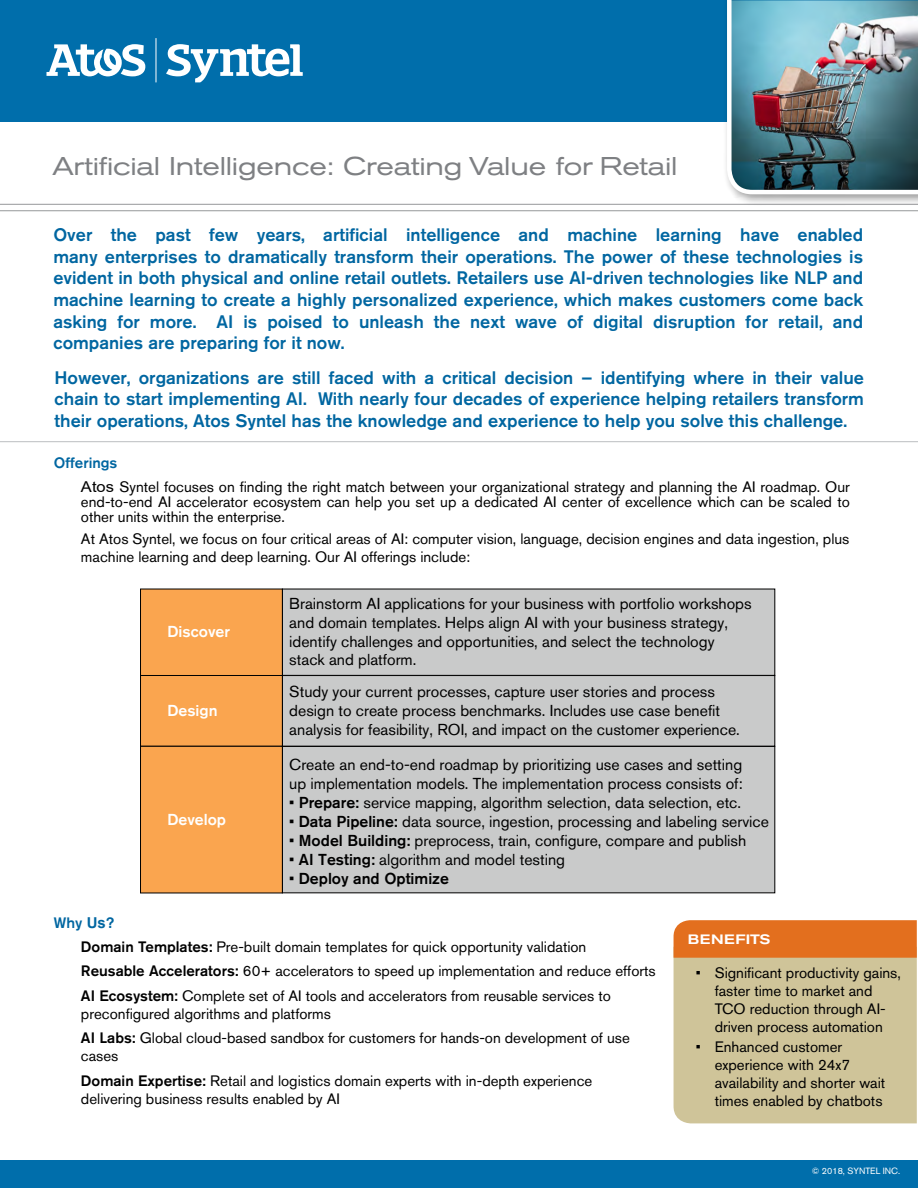
<style>
.page{position:relative;width:918px;height:1188px;background:#fff}
.page>*{position:absolute;margin:0;border:0;box-sizing:border-box;transform-origin:0 0}
.t1{font:expanded 25.5px "Akzidenz Grotesk BQ";letter-spacing:-.01em;color:#7e8083}
.t2{font:500 18px/21.6px "Akzidenz Grotesk BQ";color:#0066a1;text-align:justify}
.t3{font:15.75px/18.9px "Akzidenz Grotesk BQ";color:#000}
.t4{font:500 15.75px "Akzidenz Grotesk BQ";color:#fff}
.t5{font:500 15.75px "Akzidenz Grotesk BQ";color:#000}
.t6{font:15px/18px "Akzidenz Grotesk BQ";color:#000}
.t7{font:500 expanded 13.5px "Akzidenz Grotesk BQ";letter-spacing:.04em;color:#fff}
.t8{font:9px "Akzidenz Grotesk BQ";color:#fff}
.s1{font-weight:500;color:#0066a1}
.s2{font-family:"Arial"}
.s3{font-weight:500}
.s4{font-weight:400}
.s5{font-family:"Arial";font-weight:700;color:#0066a1}
</style>
<div class="page">
<hr style="left:0;top:210px;width:918px;height:1px;background:#96989a">
<div style="left:0;top:0;width:918px;height:122px;background:#006eab"></div>
<svg style="left:46px;top:44px;width:99px;height:32px"></svg>
<svg style="left:166px;top:44px;width:137px;height:38px"></svg>
<hr style="left:156px;top:38px;width:1px;height:44px;background:#fff">
<hr style="left:0;top:204px;width:918px;height:1px;background:#96989a">
<div style="left:723px;top:0;width:195px;height:206px;background:#000;opacity:.4"></div>
<img style="left:725px;top:0;width:193px;height:197px">
<div style="left:0;top:1160px;width:918px;height:28px;background:#006eab"></div>
<hr style="left:0;top:441px;width:918px;height:1px;background:#bcbec0">
<div style="left:282px;top:589px;width:493px;height:86px;background:#c9caca"></div>
<div style="left:282px;top:676px;width:493px;height:70px;background:#c9caca"></div>
<div style="left:282px;top:675px;width:493px;height:72px;border:1px solid #000"></div>
<div style="left:282px;top:746px;width:493px;height:147px;background:#c9caca"></div>
<div style="left:282px;top:746px;width:493px;height:147px;border:1px solid #000"></div>
<div style="left:141px;top:589px;width:141px;height:87px;background:#faa54f"></div>
<div style="left:140px;top:589px;width:143px;height:87px;border:1px solid #000"></div>
<div style="left:141px;top:675px;width:141px;height:71px;background:#faa54f"></div>
<div style="left:140px;top:675px;width:143px;height:72px;border:1px solid #000"></div>
<div style="left:141px;top:746px;width:141px;height:147px;background:#faa54f"></div>
<div style="left:140px;top:746px;width:143px;height:147px;border:1px solid #000"></div>
<svg style="left:674px;top:920px;width:243px;height:203px;background:#d2b482"></svg>
<h1 class="t1" style="left:52px;top:151px;width:627px">Artificial Intelligence: Creating Value for Retail</h1>
<p class="t2" style="left:53px;top:224px;width:811px">Over the past few years, artificial intelligence and machine learning have enabled many enterprises to dramatically transform their operations. The power of these technologies is evident in both physical and online retail outlets. Retailers use AI-driven technologies like NLP and machine learning to create a highly personalized experience, which makes customers come back asking for more. AI is poised to unleash the next wave of digital disruption for retail, and companies are preparing for it now.</p>
<p class="t2" style="left:55px;top:366px;width:811px">However, organizations are still faced with a critical decision – identifying where in their value chain to start implementing AI. With nearly four decades of experience helping retailers transform their operations, Atos Syntel has the knowledge and experience to help you solve this challenge.</p>
<p class="t6" style="left:81px;top:450px;width:770px;line-height:24.8px;text-indent:-27px"><span class="s1">Offerings<br></span><span class="s2">Atos</span> Syntel focuses on finding the right match between your organizational strategy and planning the AI roadmap. Our</p>
<p class="t6" style="left:81px;top:494px;width:770px;line-height:15px">end-to-end AI accelerator ecosystem can help you set up a dedicated AI center of excellence which can be scaled to other units within the enterprise.</p>
<p class="t6" style="left:81px;top:529px;width:770px">At Atos Syntel, we focus on four critical areas of AI: computer vision, language, decision engines and data ingestion, plus machine learning and deep learning. Our AI offerings include:</p>
<p class="t4" style="left:167px;top:622px;width:64px">Discover</p>
<p class="t4" style="left:167px;top:701px;width:52px">Design</p>
<p class="t4" style="left:167px;top:809px;width:60px">Develop</p>
<p class="t3" style="left:289px;top:594px;width:464px">Brainstorm AI applications for your business with portfolio workshops and domain templates. Helps align AI with your business strategy, identify challenges and opportunities, and select the technology stack and platform.</p>
<p class="t3" style="left:289px;top:682px;width:452px">Study your current processes, capture user stories and process design to create process benchmarks. Includes use case benefit analysis for feasibility, ROI, and impact on the customer experience.</p>
<p class="t3" style="left:289px;top:755px;width:455px">Create an end-to-end roadmap by prioritizing use cases and setting up implementation models. The implementation process consists of:</p>
<p class="t3" style="left:289px;top:793px;width:453px">• <span class="s3">Prepare:</span> service mapping, algorithm selection, data selection, etc.</p>
<p class="t3" style="left:289px;top:812px;width:481px">• <span class="s3">Data Pipeline:</span> data source, ingestion, processing and labeling service</p>
<p class="t3" style="left:289px;top:831px;width:459px">• <span class="s3">Model Building:</span> preprocess, train, configure, compare and publish</p>
<p class="t3" style="left:289px;top:850px;width:277px">• <span class="s3">AI Testing:</span> algorithm and model testing</p>
<p class="t5" style="left:289px;top:869px;width:161px"><span class="s4">•</span> Deploy and Optimize</p>
<p class="t6" style="left:81px;top:910px;width:576px;line-height:24.5px;text-indent:-27px"><span class="s1">Why</span> <span class="s5">Us</span><span class="s1">?<br></span><span class="s3">Domain Templates:</span> Pre-built domain templates for quick opportunity validation<br><span class="s3">Reusable Accelerators:</span> 60+ accelerators to speed up implementation and reduce efforts <span class="s3">AI Ecosystem:</span> Complete set of AI tools and accelerators from reusable services to</p>
<p class="t6" style="left:81px;top:1001px;width:550px;line-height:24.5px">preconfigured algorithms and platforms<br><span class="s3">AI Labs:</span> Global cloud-based sandbox for customers for hands-on development of use</p>
<p class="t6" style="left:81px;top:1044px;width:513px;line-height:24.5px">cases<br><span class="s3">Domain Expertise:</span> Retail and logistics domain experts with in-depth experience</p>
<p class="t6" style="left:81px;top:1089px;width:261px">delivering business results enabled by AI</p>
<p class="t7" style="left:688px;top:931px;width:84px">BENEFITS</p>
<p class="t6" style="left:715px;top:963px;width:188px;text-indent:-19px">• Significant productivity gains, faster time to market and<br>TCO reduction through AI&shy;driven process automation</p>
<p class="t6" style="left:715px;top:1038px;width:172px;text-indent:-19px">• Enhanced customer experience with 24x7 availability and shorter wait times enabled by chatbots</p>
<p class="t8" style="left:812px;top:1165px;width:90px">© 2018, SYNTEL INC.</p>
</div>
